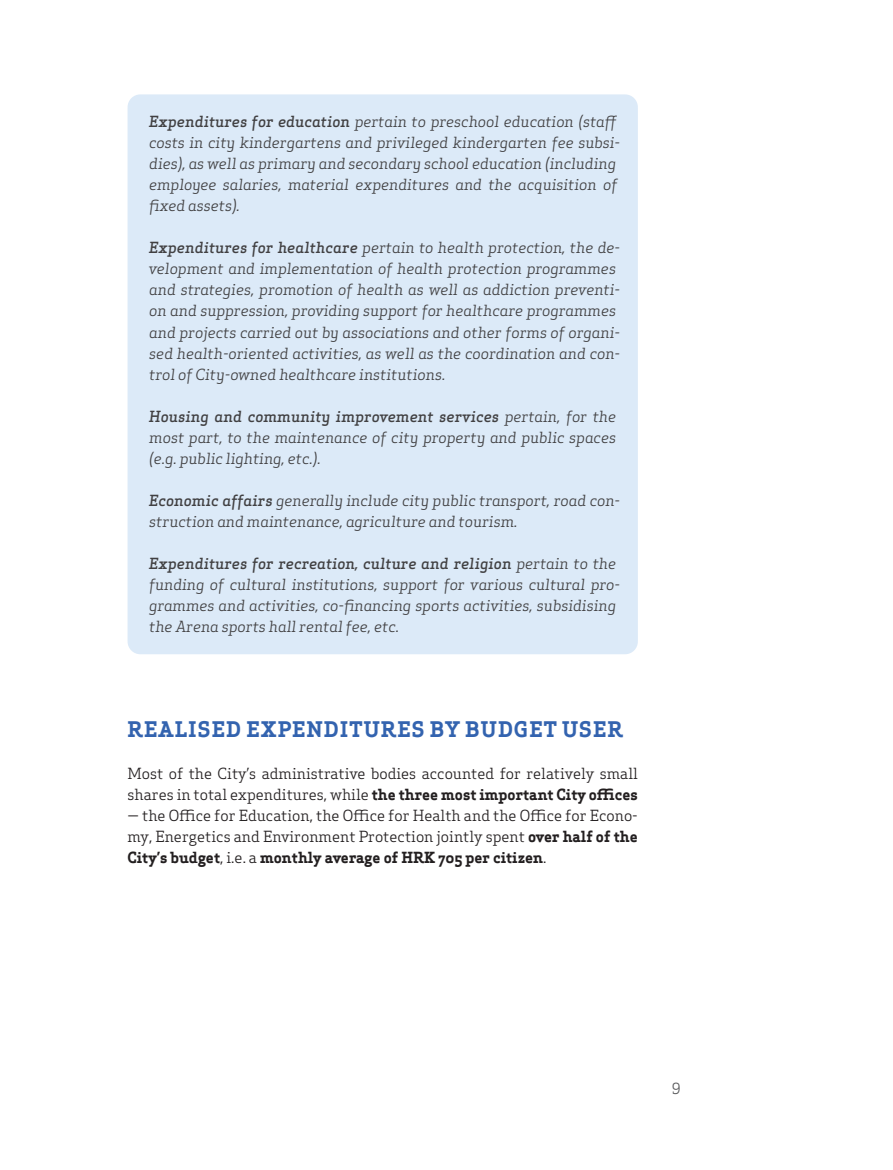
<style>
.page{position:relative;width:893px;height:1170px;background:#fff}
.page>*{position:absolute;margin:0;border:0;box-sizing:border-box;transform-origin:0 0}
.t1{font:700 21px "Apex Serif";letter-spacing:.05em;color:#3363af}
.t2{font:italic 15px/21px "Apex Serif";color:#414042}
.t3{font:15px/21px "Apex Serif";color:#231f20}
.t4{font:15px "Apex Serif";color:#58595b}
.s1{font-weight:500}
.s2{font-weight:700}
</style>
<div class="page">
<div style="left:128px;top:94px;width:510px;height:560px;background:#dceaf8;border-radius:13px"></div>
<p class="t2" style="left:149px;top:111px;width:473px"><span class="s1">Expenditures for education</span> pertain to preschool education (staff costs in city kindergartens and privileged kindergarten fee subsi&shy;dies), as well as primary and secondary school education (including employee salaries, material expenditures and the acquisition of fixed assets).</p>
<p class="t2" style="left:149px;top:237px;width:473px"><span class="s1">Expenditures for healthcare</span> pertain to health protection, the de&shy;velopment and implementation of health protection programmes and strategies, promotion of health as well as addiction preventi&shy;on and suppression, providing support for healthcare programmes and projects carried out by associations and other forms of organi&shy;sed health-oriented activities, as well as the coordination and con&shy;trol of City-owned healthcare institutions.</p>
<p class="t2" style="left:149px;top:405px;width:469px;text-align:justify"><span class="s1">Housing and community improvement services</span> pertain, for the most part, to the maintenance of city property and public spaces (e.g. public lighting, etc.).</p>
<p class="t2" style="left:149px;top:489px;width:473px"><span class="s1">Economic affairs</span> generally include city public transport, road con&shy;struction and maintenance, agriculture and tourism.</p>
<p class="t2" style="left:149px;top:552px;width:473px"><span class="s1">Expenditures for recreation, culture and religion</span> pertain to the funding of cultural institutions, support for various cultural pro&shy;grammes and activities, co-financing sports activities, subsidising the Arena sports hall rental fee, etc.</p>
<h1 class="t1" style="left:128px;top:715px;width:497px">REALISED EXPENDITURES BY BUDGET USER</h1>
<p class="t3" style="left:128px;top:762px;width:512px">Most of the City’s administrative bodies accounted for relatively small shares in total expenditures, while <span class="s2">the three most important City offices</span></p>
<p class="t3" style="left:128px;top:804px;width:512px;text-align:justify">— the Office for Education, the Office for Health and the Office for Econo&shy;my, Energetics and Environment Protection jointly spent <span class="s2">over half of the City’s budget</span>, i.e. a <span class="s2">monthly average of HRK 705 per citizen</span>.</p>
<p class="t4" style="left:672px;top:1078px;width:10px">9</p>
</div>
